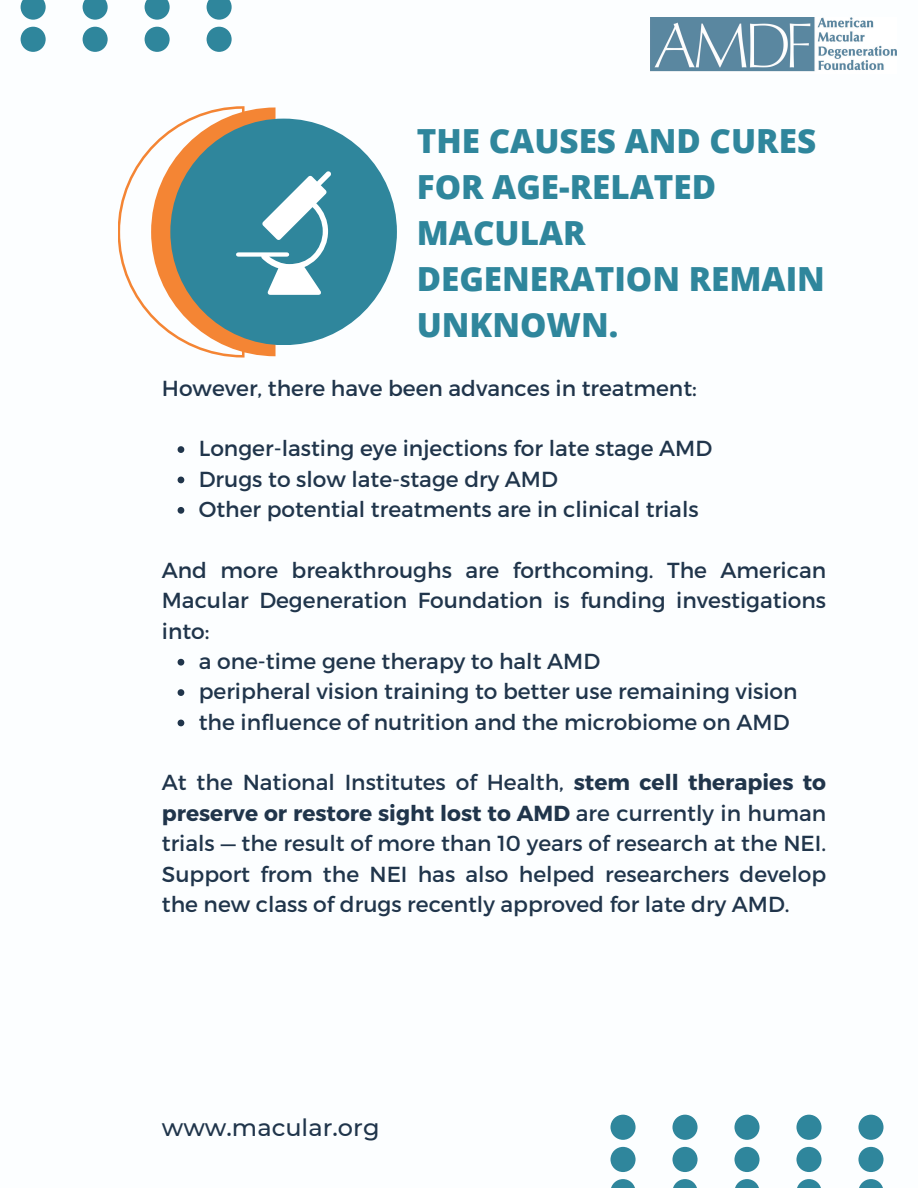
<style>
.page{position:relative;width:918px;height:1188px;background:#fff}
.page>*{position:absolute;margin:0;border:0;box-sizing:border-box;transform-origin:0 0}
.t1{font:800 33.3px/46.2px "Open Sans";color:#2f869c}
.t2{font:500 24px "Montserrat";color:#20354b}
.t3{font:21.75px/30.3px "Montserrat";color:#20354b;text-align:justify}
.s1{font-weight:700}
</style>
<div class="page">
<div style="left:610px;top:1115px;width:26px;height:25px;background:#2f869c;border-radius:50%"></div>
<div style="left:672px;top:1115px;width:26px;height:25px;background:#2f869c;border-radius:50%"></div>
<div style="left:734px;top:1115px;width:26px;height:25px;background:#2f869c;border-radius:50%"></div>
<div style="left:796px;top:1115px;width:26px;height:25px;background:#2f869c;border-radius:50%"></div>
<div style="left:858px;top:1115px;width:26px;height:25px;background:#2f869c;border-radius:50%"></div>
<div style="left:610px;top:1147px;width:26px;height:25px;background:#2f869c;border-radius:50%"></div>
<div style="left:672px;top:1147px;width:26px;height:25px;background:#2f869c;border-radius:50%"></div>
<div style="left:734px;top:1147px;width:26px;height:25px;background:#2f869c;border-radius:50%"></div>
<div style="left:796px;top:1147px;width:26px;height:25px;background:#2f869c;border-radius:50%"></div>
<div style="left:858px;top:1147px;width:26px;height:25px;background:#2f869c;border-radius:50%"></div>
<svg style="left:611px;top:1179px;width:24px;height:9px"></svg>
<svg style="left:673px;top:1179px;width:24px;height:9px"></svg>
<svg style="left:735px;top:1179px;width:24px;height:9px"></svg>
<svg style="left:797px;top:1179px;width:24px;height:9px"></svg>
<svg style="left:859px;top:1179px;width:24px;height:9px"></svg>
<svg style="left:21px;top:0;width:25px;height:20px"></svg>
<svg style="left:83px;top:0;width:25px;height:20px"></svg>
<svg style="left:145px;top:0;width:25px;height:20px"></svg>
<svg style="left:207px;top:0;width:25px;height:20px"></svg>
<div style="left:21px;top:27px;width:25px;height:25px;background:#2f869c;border-radius:50%"></div>
<div style="left:83px;top:27px;width:25px;height:25px;background:#2f869c;border-radius:50%"></div>
<div style="left:145px;top:27px;width:25px;height:25px;background:#2f869c;border-radius:50%"></div>
<div style="left:207px;top:27px;width:25px;height:25px;background:#2f869c;border-radius:50%"></div>
<img style="left:650px;top:17px;width:247px;height:55px">
<div style="left:170px;top:119px;width:227px;height:226px;background:#2f869c;border-radius:50%"></div>
<svg style="left:178px;top:446px;width:6px;height:7px"></svg>
<svg style="left:178px;top:477px;width:6px;height:6px"></svg>
<svg style="left:178px;top:507px;width:6px;height:7px"></svg>
<svg style="left:178px;top:659px;width:6px;height:7px"></svg>
<svg style="left:178px;top:689px;width:6px;height:7px"></svg>
<svg style="left:178px;top:720px;width:6px;height:6px"></svg>
<svg style="left:118px;top:106px;width:213px;height:251px"></svg>
<p class="t1" style="left:417px;top:117px;width:410px">THE CAUSES AND CURES<br>FOR AGE-RELATED<br>MACULAR<br>DEGENERATION REMAIN<br>UNKNOWN.</p>
<p class="t3" style="left:162px;top:372px;width:537px">However, there have been advances in treatment:</p>
<p class="t3" style="left:199px;top:432px;width:515px">Longer-lasting eye injections for late stage AMD</p>
<p class="t3" style="left:199px;top:463px;width:361px">Drugs to slow late-stage dry AMD</p>
<p class="t3" style="left:199px;top:493px;width:501px">Other potential treatments are in clinical trials</p>
<h1 class="t3" style="left:162px;top:554px;width:666px">And more breakthroughs are forthcoming. The American Macular Degeneration Foundation is funding investigations into:</h1>
<p class="t3" style="left:199px;top:645px;width:403px">a one-time gene therapy to halt AMD</p>
<p class="t3" style="left:199px;top:675px;width:600px">peripheral vision training to better use remaining vision</p>
<p class="t3" style="left:199px;top:706px;width:592px">the influence of nutrition and the microbiome on AMD</p>
<p class="t3" style="left:162px;top:766px;width:666px">At the National Institutes of Health, <span class="s1">stem cell therapies to preserve or restore sight lost to AMD</span> are currently in human trials — the result of more than 10 years of research at the NEI.<br>Support from the NEI has also helped researchers develop</p>
<p class="t3" style="left:162px;top:888px;width:629px">the new class of drugs recently approved for late dry AMD.</p>
<p class="t2" style="left:162px;top:1113px;width:219px">www.macular.org</p>
</div>
